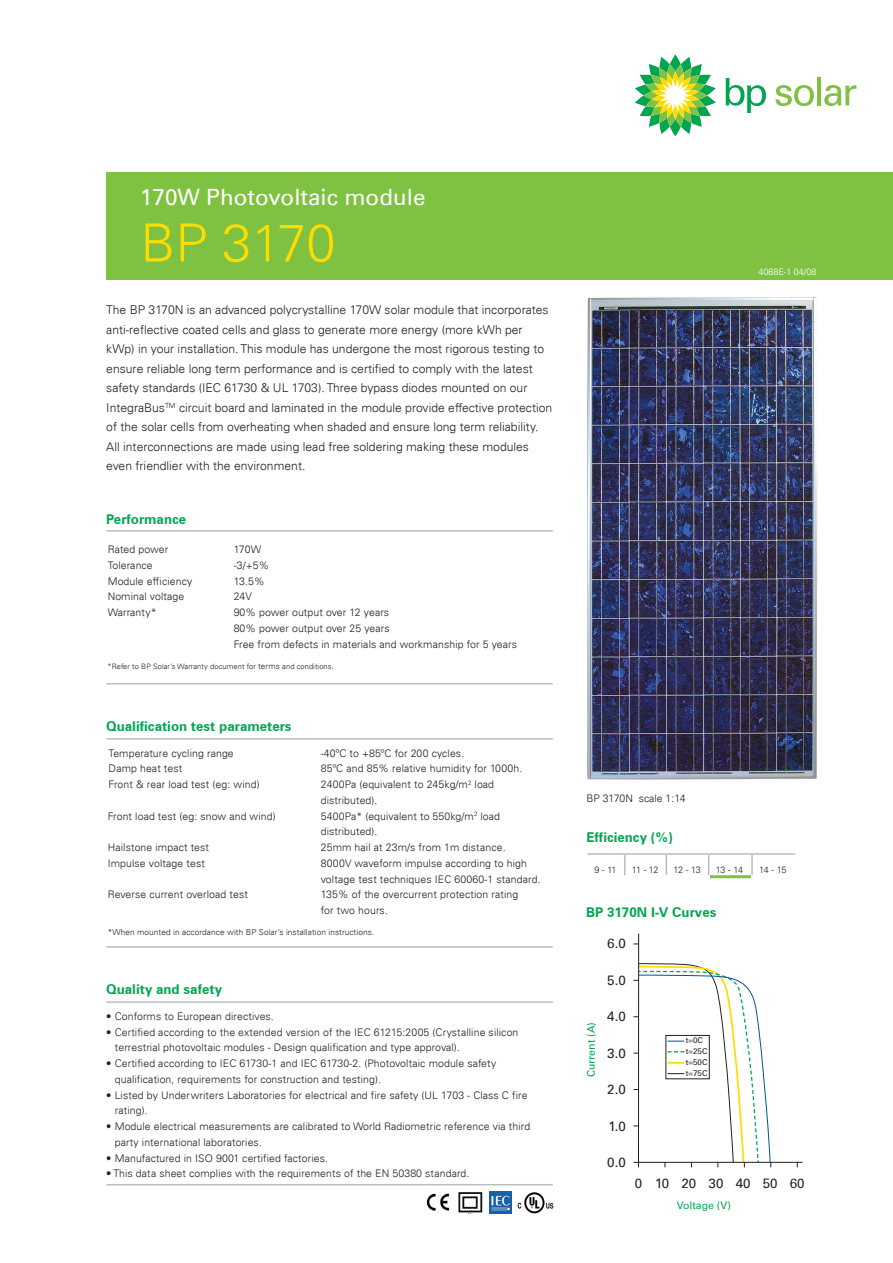
<style>
.page{position:relative;width:893px;height:1263px;background:#fff}
.page>*{position:absolute;margin:0;border:0;box-sizing:border-box;transform-origin:0 0}
.t1{font:300 52.65px "Univers 45";color:#ffdc01}
.t2{font:22.5px "Univers 55 Roman";color:#fff}
.t3{font:700 13.5px "Univers 65 BT";color:#00a54f}
.t4{font:13.35px "Univers 55 Roman";color:#231f20}
.t5{font:300 12.15px/19.5px "Univers 45";color:#231f20}
.t6{font:300 10.5px/15.8px "Univers 45";letter-spacing:.01em;color:#231f20}
.t7{font:10.5px "Univers 55 Roman";color:#00a54f}
.t8{font:300 9px "Univers 45";letter-spacing:-.04em;color:#231f20}
.t9{font:300 9px "Univers 45";color:#fff}
.t10{font:300 8.25px "Univers 45";letter-spacing:.01em;color:#231f20}
.t11{font:8.1px "Univers 55 Roman";color:#231f20}
.t12{font:300 7.5px "Univers 45";letter-spacing:.01em;color:#231f20}
.s1{font-size:8.25px}
</style>
<div class="page">
<svg style="left:635px;top:54px;width:81px;height:82px"></svg>
<svg style="left:726px;top:78px;width:40px;height:35px"></svg>
<svg style="left:775px;top:85px;width:39px;height:21px"></svg>
<hr style="left:817px;top:77px;width:4px;height:28px;background:#7fc241">
<svg style="left:824px;top:85px;width:32px;height:21px"></svg>
<img style="left:587px;top:296px;width:231px;height:484px">
<div style="left:106px;top:172px;width:787px;height:107px;background:#7fc241"></div>
<hr style="left:106px;top:530px;width:447px;height:2px;background:#bcbdc0">
<hr style="left:106px;top:683px;width:447px;height:1px;background:#bcbdc0">
<hr style="left:106px;top:738px;width:447px;height:2px;background:#bcbdc0">
<hr style="left:106px;top:946px;width:447px;height:2px;background:#bcbdc0">
<hr style="left:106px;top:1001px;width:447px;height:2px;background:#bcbdc0">
<hr style="left:106px;top:1184px;width:447px;height:1px;background:#bcbdc0">
<img style="left:426px;top:1193px;width:24px;height:18px">
<img style="left:490px;top:1192px;width:22px;height:21px">
<hr style="left:587px;top:853px;width:38px;height:2px;background:#bcbdc0">
<hr style="left:625px;top:853px;width:41px;height:2px;background:#bcbdc0">
<svg style="left:624px;top:855px;width:1px;height:20px"></svg>
<hr style="left:666px;top:853px;width:43px;height:2px;background:#bcbdc0">
<svg style="left:666px;top:855px;width:1px;height:20px"></svg>
<hr style="left:709px;top:853px;width:43px;height:2px;background:#bcbdc0">
<svg style="left:708px;top:855px;width:1px;height:20px"></svg>
<hr style="left:752px;top:853px;width:43px;height:2px;background:#bcbdc0">
<hr style="left:751px;top:855px;width:2px;height:20px;background:#bcbdc0">
<hr style="left:710px;top:875px;width:41px;height:3px;background:#7fc241">
<svg style="left:633px;top:963px;width:138px;height:204px"></svg>
<hr style="left:638px;top:934px;width:1px;height:228px;background:#231f20">
<hr style="left:638px;top:1162px;width:164px;height:1px;background:#231f20">
<img style="left:518px;top:1192px;width:36px;height:21px">
<img style="left:458px;top:1192px;width:25px;height:21px">
<p class="t2" style="left:140px;top:183px;width:287px">170W Photovoltaic module</p>
<p class="t1" style="left:140px;top:211px;width:197px">BP 3170</p>
<p class="t5" style="left:106px;top:300px;width:447px">The BP 3170N is an advanced polycrystalline 170W solar module that incorporates anti-reflective coated cells and glass to generate more energy (more kWh per kWp) in your installation. This module has undergone the most rigorous testing to ensure reliable long term performance and is certified to comply with the latest safety standards (IEC 61730 &amp; UL 1703). Three bypass diodes mounted on our IntegraBus<sup>TM</sup> circuit board and laminated in the module provide effective protection of the solar cells from overheating when shaded and ensure long term reliability.</p>
<p class="t5" style="left:106px;top:437px;width:424px">All interconnections are made using lead free soldering making these modules even friendlier with the environment.</p>
<p class="t3" style="left:106px;top:511px;width:81px">Performance</p>
<p class="t6" style="left:108px;top:541px;width:62px">Rated power</p>
<p class="t6" style="left:234px;top:541px;width:29px">170W</p>
<p class="t6" style="left:108px;top:557px;width:47px">Tolerance</p>
<p class="t6" style="left:234px;top:557px;width:37px">-3/+5%</p>
<p class="t6" style="left:108px;top:573px;width:86px">Module efficiency</p>
<p class="t6" style="left:234px;top:573px;width:32px">13.5%</p>
<p class="t6" style="left:108px;top:589px;width:78px">Nominal voltage</p>
<p class="t6" style="left:234px;top:589px;width:20px">24V</p>
<p class="t6" style="left:108px;top:604px;width:50px">Warranty*</p>
<p class="t6" style="left:234px;top:604px;width:157px">90% power output over 12 years</p>
<p class="t6" style="left:234px;top:620px;width:158px">80% power output over 25 years</p>
<p class="t6" style="left:234px;top:636px;width:285px">Free from defects in materials and workmanship for 5 years</p>
<p class="t12" style="left:108px;top:661px;width:228px">*Refer to BP Solar’s Warranty document for <span class="s1">terms</span> and conditions.</p>
<p class="t3" style="left:106px;top:718px;width:187px">Qualification test parameters</p>
<p class="t6" style="left:109px;top:745px;width:127px">Temperature cycling range</p>
<p class="t6" style="left:321px;top:745px;width:145px">-40ºC to +85ºC for 200 cycles.</p>
<p class="t6" style="left:109px;top:761px;width:75px">Damp heat test</p>
<p class="t6" style="left:321px;top:761px;width:203px">85ºC and 85% relative humidity for 1000h.</p>
<p class="t6" style="left:109px;top:776px;width:152px">Front &amp; rear load test (eg: wind)</p>
<p class="t6" style="left:321px;top:776px;width:175px">2400Pa (equivalent to 245kg/m<sup>2</sup> load distributed).</p>
<p class="t6" style="left:108px;top:808px;width:169px">Front load test (eg: snow and wind)</p>
<p class="t6" style="left:321px;top:808px;width:181px">5400Pa* (equivalent to 550kg/m<sup>2</sup> load distributed).</p>
<p class="t6" style="left:108px;top:839px;width:103px">Hailstone impact test</p>
<p class="t6" style="left:321px;top:839px;width:186px">25mm hail at 23m/s from 1m distance.</p>
<p class="t6" style="left:108px;top:855px;width:99px">Impulse voltage test</p>
<p class="t6" style="left:321px;top:855px;width:208px">8000V waveform impulse according to high</p>
<p class="t6" style="left:321px;top:871px;width:221px">voltage test techniques IEC 60060-1 standard.</p>
<p class="t6" style="left:108px;top:887px;width:142px">Reverse current overload test</p>
<p class="t6" style="left:321px;top:887px;width:199px">135% of the overcurrent protection rating</p>
<p class="t6" style="left:321px;top:902px;width:69px">for two hours.</p>
<p class="t10" style="left:108px;top:927px;width:268px">*When mounted in accordance with BP Solar’s installation instructions.</p>
<p class="t3" style="left:106px;top:981px;width:117px">Quality and safety</p>
<p class="t6" style="left:106px;top:1008px;width:169px">• Conforms to European directives.</p>
<p class="t6" style="left:115px;top:1024px;width:405px;text-indent:-9px">• Certified according to the extended version of the IEC 61215:2005 (Crystalline silicon terrestrial photovoltaic modules - Design qualification and type approval).</p>
<p class="t6" style="left:115px;top:1055px;width:383px;text-indent:-9px">• Certified according to IEC 61730-1 and IEC 61730-2. (Photovoltaic module safety qualification, requirements for construction and testing).</p>
<p class="t6" style="left:115px;top:1087px;width:414px;text-indent:-9px">• Listed by Underwriters Laboratories for electrical and fire safety (UL 1703 - Class C fire rating).</p>
<p class="t6" style="left:115px;top:1118px;width:417px;text-indent:-9px">• Module electrical measurements are calibrated to World Radiometric reference via third party international laboratories.</p>
<p class="t6" style="left:106px;top:1150px;width:223px">• Manufactured in ISO 9001 certified factories.</p>
<p class="t6" style="left:106px;top:1166px;width:365px">• This data sheet complies with the requirements of the EN 50380 standard.</p>
<p class="t9" style="left:758px;top:267px;width:60px">4068E-1 04/08</p>
<p class="t6" style="left:586px;top:791px;width:101px">BP 3170N scale 1:14</p>
<p class="t3" style="left:586px;top:829px;width:88px">Efficiency (%)</p>
<p class="t8" style="left:595px;top:864px;width:23px">9 - 11</p>
<p class="t8" style="left:632px;top:864px;width:28px">11 - 12</p>
<p class="t8" style="left:673px;top:864px;width:29px">12 - 13</p>
<p class="t8" style="left:716px;top:864px;width:29px">13 - 14</p>
<p class="t8" style="left:759px;top:864px;width:29px">14 - 15</p>
<p class="t3" style="left:586px;top:904px;width:132px">BP 3170N I-V Curves</p>
<p class="t7" style="left:585px;top:1077px;width:56px;rotate:-90deg">Current (A)</p>
<p class="t4" style="left:607px;top:935px;width:20px">6.0</p>
<p class="t4" style="left:607px;top:972px;width:20px">5.0</p>
<p class="t4" style="left:607px;top:1008px;width:20px">4.0</p>
<p class="t4" style="left:607px;top:1045px;width:20px">3.0</p>
<p class="t4" style="left:607px;top:1082px;width:20px">2.0</p>
<p class="t4" style="left:609px;top:1118px;width:19px">1.0</p>
<p class="t4" style="left:607px;top:1155px;width:20px">0.0</p>
<p class="t11" style="left:686px;top:1036px;width:19px">t=0C</p>
<p class="t11" style="left:686px;top:1046px;width:23px">t=25C</p>
<p class="t11" style="left:686px;top:1057px;width:23px">t=50C</p>
<p class="t11" style="left:686px;top:1068px;width:23px">t=75C</p>
<p class="t4" style="left:635px;top:1175px;width:9px">0</p>
<p class="t4" style="left:681px;top:1175px;width:16px">20</p>
<p class="t4" style="left:736px;top:1175px;width:16px">40</p>
<p class="t4" style="left:790px;top:1175px;width:16px">60</p>
<p class="t4" style="left:655px;top:1175px;width:16px">10</p>
<p class="t4" style="left:709px;top:1175px;width:16px">30</p>
<p class="t4" style="left:763px;top:1175px;width:16px">50</p>
<p class="t7" style="left:677px;top:1199px;width:56px">Voltage (V)</p>
</div>
